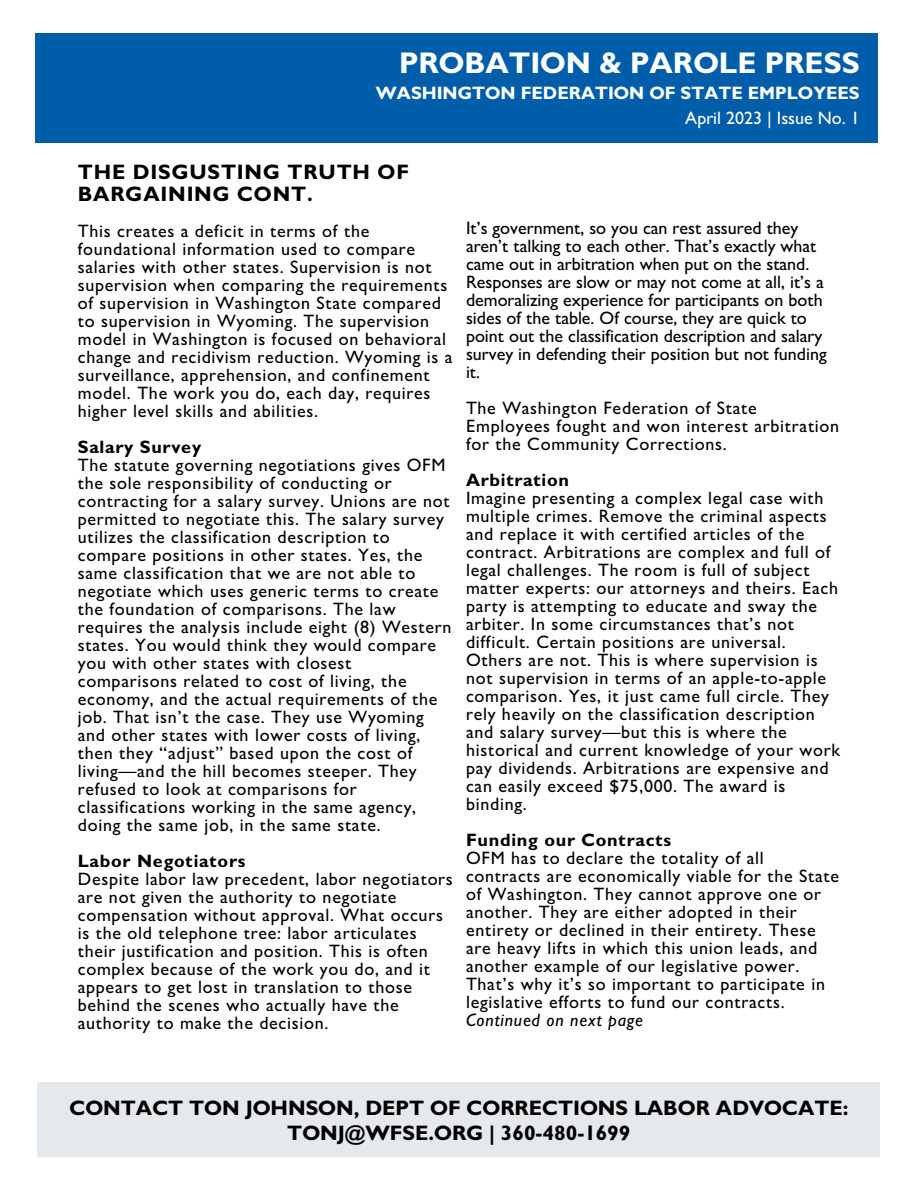
<style>
.page{position:relative;width:918px;height:1188px;background:#fff}
.page>*{position:absolute;margin:0;border:0;box-sizing:border-box;transform-origin:0 0}
.t1{font:700 30px "Gill Sans MT Std";color:#fff}
.t2{font:700 21px/24.8px "Gill Sans MTW01";color:#000;text-align:center}
.t3{font:700 21px/21.3px "Gill Sans MT Std";letter-spacing:.04em;color:#000}
.t4{font:500 18px/18px "Gill Sans MT Std";letter-spacing:.04em;color:#000}
.t5{font:500 18px/18px "Gill Sans MT Std";color:#000}
.t6{font:700 18px "Gill Sans MT Std";letter-spacing:.04em;color:#000}
.t7{font:700 18px "Gill Sans MT Std";color:#fff}
.t8{font:500 18px "Gill Sans MTW01";color:#fff}
.t9{font:italic 500 18px "Gill Sans MT Std";letter-spacing:.04em;color:#000}
</style>
<div class="page">
<div style="left:36px;top:33px;width:842px;height:109px;background:#005daa"></div>
<div style="left:37px;top:1082px;width:843px;height:74px;background:#e5e9eb"></div>
<h1 class="t1" style="left:399px;top:53px;width:462px">PROBATION &amp; PAROLE PRESS</h1>
<p class="t8" style="left:685px;top:107px;width:176px">April 2023 | Issue No. 1</p>
<p class="t7" style="left:376px;top:87px;width:485px">WASHINGTON FEDERATION OF STATE EMPLOYEES</p>
<p class="t3" style="left:78px;top:165px;width:333px">THE DISGUSTING TRUTH OF<br>BARGAINING CONT.</p>
<p class="t4" style="left:78px;top:224px;width:376px">This creates a deficit in terms of the foundational information used to compare salaries with other states. Supervision is not supervision when comparing the requirements of supervision in Washington State compared to supervision in Wyoming. The supervision model in Washington is focused on behavioral change and recidivism reduction. Wyoming is a surveillance, apprehension, and confinement model. The work you do, each day, requires higher level skills and abilities.</p>
<p class="t6" style="left:78px;top:440px;width:125px">Salary Survey</p>
<p class="t4" style="left:78px;top:458px;width:375px">The statute governing negotiations gives OFM the sole responsibility of conducting or contracting for a salary survey. Unions are not permitted to negotiate this. The salary survey utilizes the classification description to compare positions in other states. Yes, the same classification that we are not able to negotiate which uses generic terms to create the foundation of comparisons. The law requires the analysis include eight (8) Western states. You would think they would compare you with other states with closest comparisons related to cost of living, the economy, and the actual requirements of the job. That isn’t the case. They use Wyoming and other states with lower costs of living, then they “adjust” based upon the cost of living—and the hill becomes steeper. They refused to look at comparisons for classifications working in the same agency, doing the same job, in the same state.</p>
<p class="t6" style="left:78px;top:854px;width:169px">Labor Negotiators</p>
<p class="t4" style="left:78px;top:872px;width:377px">Despite labor law precedent, labor negotiators are not given the authority to negotiate compensation without approval. What occurs is the old telephone tree: labor articulates their justification and position. This is often complex because of the work you do, and it appears to get lost in translation to those behind the scenes who actually have the authority to make the decision.</p>
<p class="t5" style="left:466px;top:222px;width:362px">It’s government, so you can rest assured they aren’t talking to each other. That’s exactly what came out in arbitration when put on the stand.<br>Responses are slow or may not come at all, it’s a demoralizing experience for participants on both sides of the table. Of course, they are quick to point out the classification description and salary survey in defending their position but not funding it.</p>
<p class="t4" style="left:466px;top:402px;width:375px">The Washington Federation of State<br>Employees fought and won interest arbitration for the Community Corrections.</p>
<p class="t6" style="left:466px;top:474px;width:105px">Arbitration</p>
<p class="t4" style="left:466px;top:492px;width:376px">Imagine presenting a complex legal case with multiple crimes. Remove the criminal aspects and replace it with certified articles of the contract. Arbitrations are complex and full of legal challenges. The room is full of subject matter experts: our attorneys and theirs. Each party is attempting to educate and sway the arbiter. In some circumstances that’s not difficult. Certain positions are universal.<br>Others are not. This is where supervision is not supervision in terms of an apple-to-apple comparison. Yes, it just came full circle. They rely heavily on the classification description and salary survey—but this is where the historical and current knowledge of your work pay dividends. Arbitrations are expensive and can easily exceed $75,000. The award is binding.</p>
<p class="t6" style="left:466px;top:834px;width:207px">Funding our Contracts</p>
<p class="t4" style="left:466px;top:852px;width:375px">OFM has to declare the totality of all contracts are economically viable for the State of Washington. They cannot approve one or another. They are either adopted in their entirety or declined in their entirety. These are heavy lifts in which this union leads, and another example of our legislative power.<br>That’s why it’s so important to participate in legislative efforts to fund our contracts.</p>
<p class="t9" style="left:466px;top:1014px;width:179px">Continued on next page</p>
<p class="t2" style="left:69px;top:1095px;width:781px">CONTACT TON JOHNSON, DEPT OF CORRECTIONS LABOR ADVOCATE:<br>TONJ@WFSE.ORG | 360-480-1699</p>
</div>
